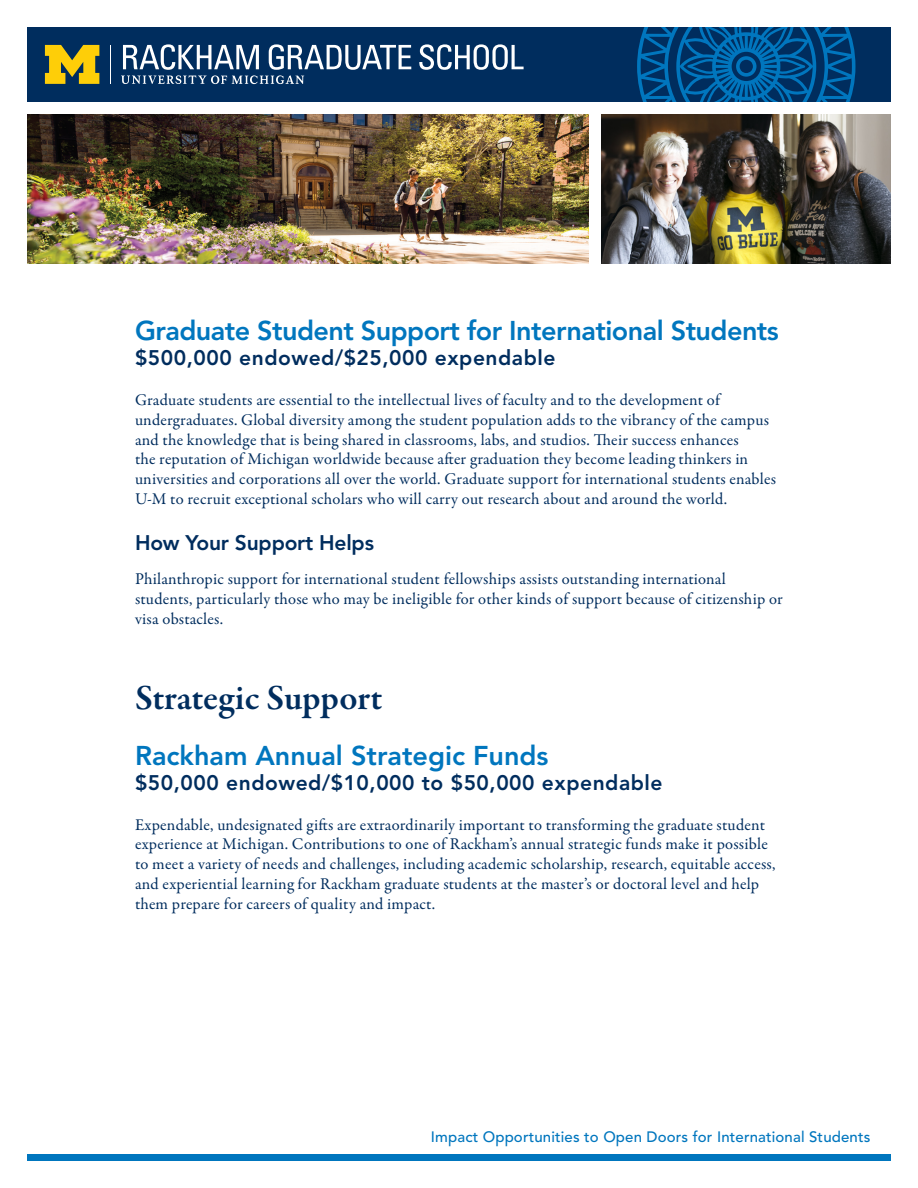
<style>
.page{position:relative;width:918px;height:1188px;background:#fff}
.page>*{position:absolute;margin:0;border:0;box-sizing:border-box;transform-origin:0 0}
.t1{font:600 36px "Garamond Premr Pro";letter-spacing:-.005em;color:#002d5e}
.t2{font:800 27px "Avenir LT Std";letter-spacing:-.02em;color:#0076be}
.t3{font:800 27px "Avenir LT Std";color:#0076be}
.t4{font:800 21px "Avenir LT Std";letter-spacing:.025em;color:#002d5e}
.t5{font:800 21px "Avenir LT Std";letter-spacing:-.01em;color:#002d5e}
.t6{font:16.5px/19.8px "Garamond Premr Pro";letter-spacing:.015em;color:#002d5e}
.t7{font:500 15px "Avenir LT Std";letter-spacing:.01em;color:#0076be}
</style>
<div class="page">
<div style="left:27px;top:1155px;width:864px;height:6px;background:#0076be"></div>
<div style="left:27px;top:27px;width:864px;height:75px;background:#002d5e"></div>
<svg style="left:419px;top:44px;width:105px;height:26px"></svg>
<hr style="left:110px;top:45px;width:1px;height:39px;background:#fff">
<svg style="left:45px;top:45px;width:54px;height:39px"></svg>
<svg style="left:121px;top:44px;width:290px;height:40px"></svg>
<svg style="left:637px;top:27px;width:218px;height:75px"></svg>
<img style="left:27px;top:114px;width:562px;height:150px">
<img style="left:602px;top:114px;width:289px;height:150px">
<p class="t2" style="left:135px;top:315px;width:645px">Graduate Student Support for International Students</p>
<p class="t4" style="left:135px;top:346px;width:422px">$500,000 endowed/$25,000 expendable</p>
<p class="t6" style="left:135px;top:390px;width:643px">Graduate students are essential to the intellectual lives of faculty and to the development of undergraduates. Global diversity among the student population adds to the vibrancy of the campus and the knowledge that is being shared in classrooms, labs, and studios. Their success enhances<br>the reputation of Michigan worldwide because after graduation they become leading thinkers in universities and corporations all over the world. Graduate support for international students enables U-M to recruit exceptional scholars who will carry out research about and around the world.</p>
<p class="t5" style="left:135px;top:531px;width:241px">How Your Support Helps</p>
<p class="t6" style="left:135px;top:570px;width:649px">Philanthropic support for international student fellowships assists outstanding international students, particularly those who may be ineligible for other kinds of support because of citizenship or visa obstacles.</p>
<p class="t1" style="left:135px;top:675px;width:249px">Strategic Support</p>
<p class="t3" style="left:135px;top:739px;width:415px">Rackham Annual Strategic Funds</p>
<p class="t4" style="left:135px;top:770px;width:529px">$50,000 endowed/$10,000 to $50,000 expendable</p>
<p class="t6" style="left:135px;top:815px;width:642px">Expendable, undesignated gifts are extraordinarily important to transforming the graduate student experience at Michigan. Contributions to one of Rackham’s annual strategic funds make it possible to meet a variety of needs and challenges, including academic scholarship, research, equitable access, and experiential learning for Rackham graduate students at the master’s or doctoral level and help them prepare for careers of quality and impact.</p>
<p class="t7" style="left:431px;top:1128px;width:441px">Impact Opportunities to Open Doors for International Students</p>
</div>
